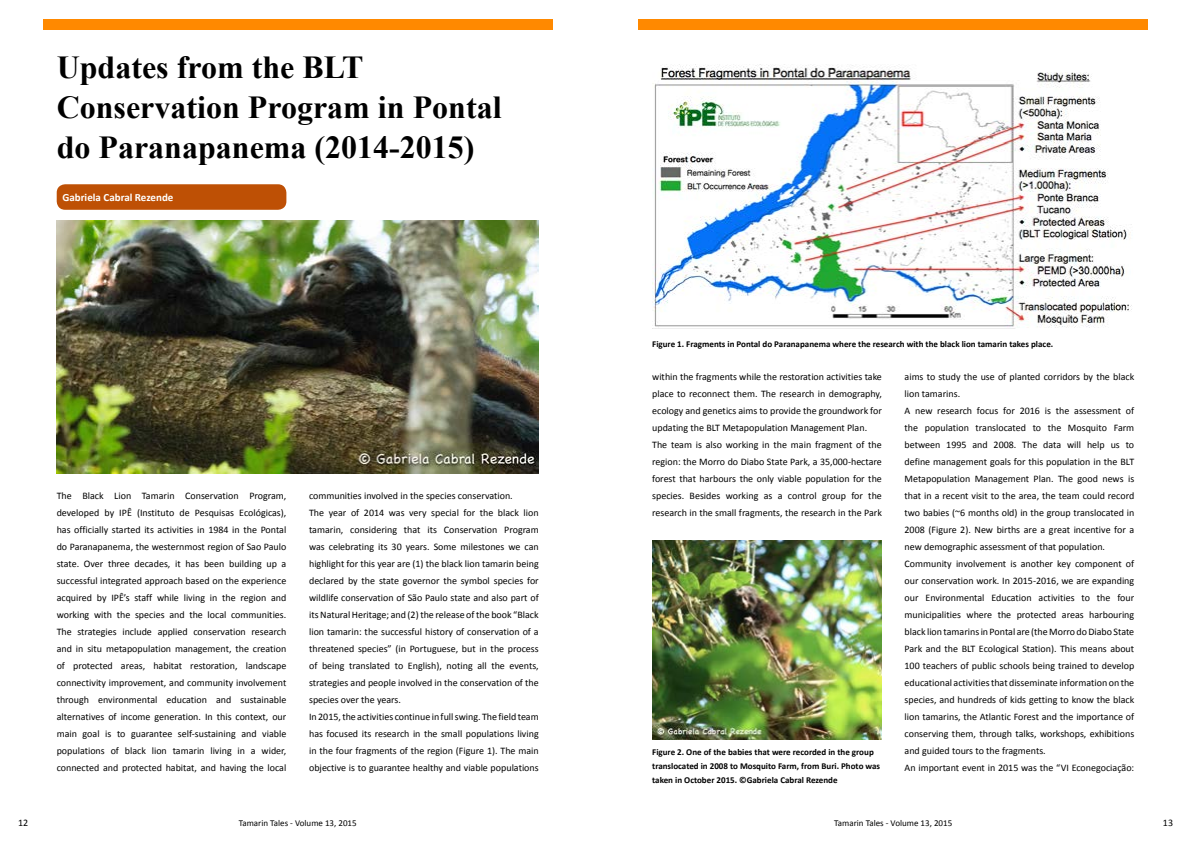
<style>
.page{position:relative;width:1191px;height:842px;background:#fff}
.page>*{position:absolute;margin:0;border:0;box-sizing:border-box;transform-origin:0 0}
.t1{font:700 32px/40px "Times New Roman";color:#000}
.t2{font:700 11px "Calibri";color:#fff}
.t3{font:10px/17px "Calibri";color:#000}
.t4{font:700 9px/14px "Calibri";color:#000}
.t5{font:9px "Calibri";color:#000}
</style>
<div class="page">
<div style="left:43px;top:19px;width:509px;height:11px;background:#ff8900"></div>
<div style="left:638px;top:19px;width:509px;height:11px;background:#ff8900"></div>
<div style="left:57px;top:184px;width:229px;height:26px;background:#be5005;border-radius:9px"></div>
<img style="left:57px;top:221px;width:482px;height:253px">
<img style="left:652px;top:64px;width:480px;height:265px">
<img style="left:652px;top:541px;width:230px;height:198px">
<h1 class="t1" style="left:57px;top:47px;width:446px">Updates from the BLT<br>Conservation Program in Pontal do Paranapanema (2014-2015)</h1>
<p class="t2" style="left:62px;top:190px;width:113px">Gabriela Cabral Rezende</p>
<p class="t3" style="left:57px;top:488px;width:231px;text-align:justify">The Black Lion Tamarin Conservation Program, developed by IPÊ (Instituto de Pesquisas Ecológicas), has officially started its activities in 1984 in the Pontal do Paranapanema, the westernmost region of Sao Paulo state. Over three decades, it has been building up a successful integrated approach based on the experience acquired by IPÊ’s staff while living in the region and working with the species and the local communities.<br>The strategies include applied conservation research and in situ metapopulation management, the creation of protected areas, habitat restoration, landscape connectivity improvement, and community involvement through environmental education and sustainable alternatives of income generation. In this context, our main goal is to guarantee self-sustaining and viable populations of black lion tamarin living in a wider, connected and protected habitat, and having the local</p>
<p class="t3" style="left:309px;top:488px;width:231px">communities involved in the species conservation.<br>The year of 2014 was very special for the black lion tamarin, considering that its Conservation Program was celebrating its 30 years. Some milestones we can highlight for this year are (1) the black lion tamarin being declared by the state governor the symbol species for wildlife conservation of São Paulo state and also part of its Natural Heritage; and (2) the release of the book “Black lion tamarin: the successful history of conservation of a threatened species” (in Portuguese, but in the process of being translated to English), noting all the events, strategies and people involved in the conservation of the species over the years.<br>In 2015, the activities continue in full swing. The field team has focused its research in the small populations living in the four fragments of the region (Figure 1). The main objective is to guarantee healthy and viable populations</p>
<p class="t4" style="left:652px;top:337px;width:402px">Figure 1. Fragments in Pontal do Paranapanema where the research with the black lion tamarin takes place.</p>
<p class="t3" style="left:652px;top:368px;width:231px">within the fragments while the restoration activities take place to reconnect them. The research in demography, ecology and genetics aims to provide the groundwork for updating the BLT Metapopulation Management Plan.<br>The team is also working in the main fragment of the region: the Morro do Diabo State Park, a 35,000-hectare forest that harbours the only viable population for the species. Besides working as a control group for the research in the small fragments, the research in the Park</p>
<p class="t3" style="left:904px;top:368px;width:231px">aims to study the use of planted corridors by the black lion tamarins.<br>A new research focus for 2016 is the assessment of the population translocated to the Mosquito Farm between 1995 and 2008. The data will help us to define management goals for this population in the BLT Metapopulation Management Plan. The good news is that in a recent visit to the area, the team could record two babies (~6 months old) in the group translocated in 2008 (Figure 2). New births are a great incentive for a new demographic assessment of that population.<br>Community involvement is another key component of our conservation work. In 2015-2016, we are expanding our Environmental Education activities to the four municipalities where the protected areas harbouring black lion tamarins in Pontal are (the Morro do Diabo State Park and the BLT Ecological Station). This means about 100 teachers of public schools being trained to develop educational activities that disseminate information on the species, and hundreds of kids getting to know the black lion tamarins, the Atlantic Forest and the importance of conserving them, through talks, workshops, exhibitions and guided tours to the fragments.<br>An important event in 2015 was the “VI Econegociação:</p>
<p class="t4" style="left:652px;top:745px;width:229px">Figure 2. One of the babies that were recorded in the group translocated in 2008 to Mosquito Farm, from Buri. Photo was taken in October 2015. ©Gabriela Cabral Rezende</p>
<p class="t3" style="left:18px;top:814px;width:12px">12</p>
<p class="t5" style="left:239px;top:817px;width:119px">Tamarin Tales - Volume 13, 2015</p>
<p class="t5" style="left:834px;top:817px;width:119px">Tamarin Tales - Volume 13, 2015</p>
<p class="t3" style="left:1163px;top:814px;width:12px">13</p>
</div>
